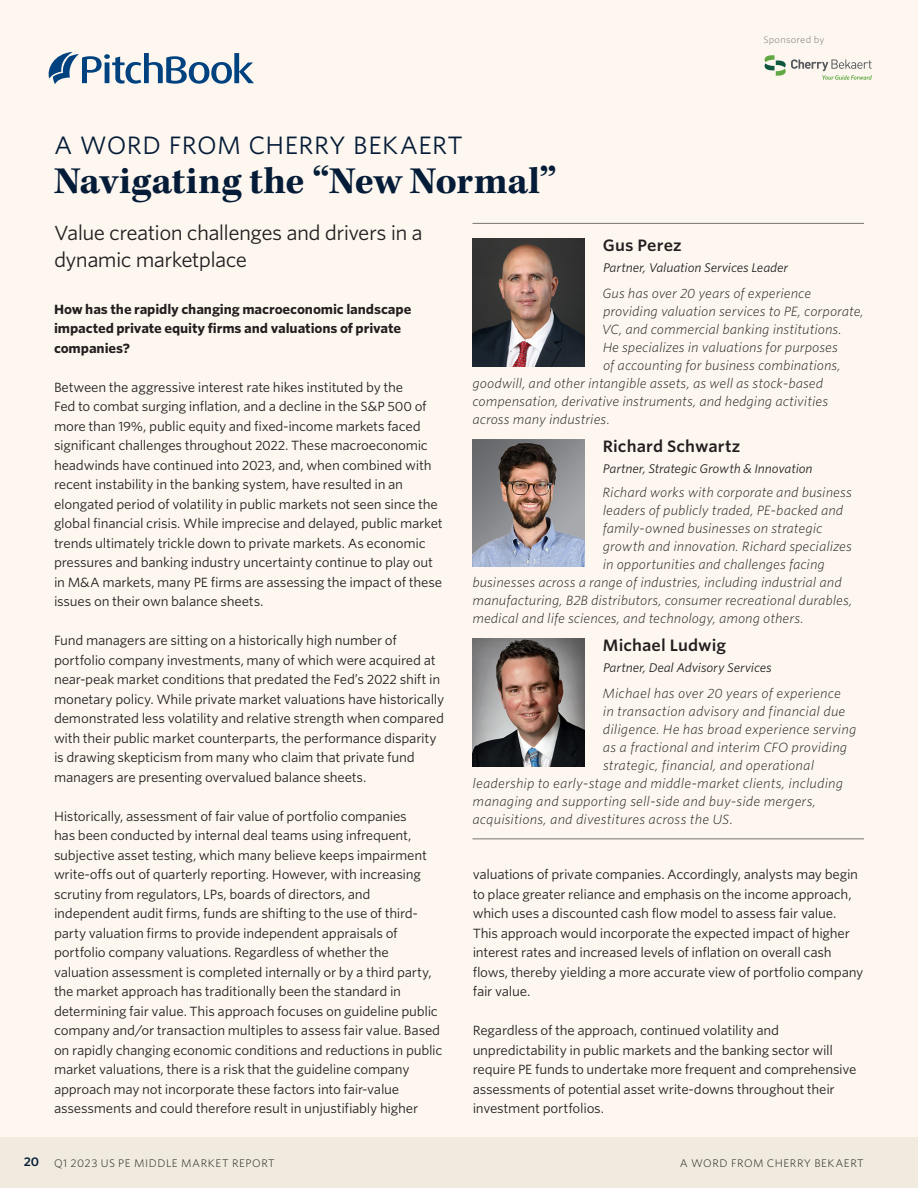
<style>
.page{position:relative;width:918px;height:1188px;background:#fff}
.page>*{position:absolute;margin:0;border:0;box-sizing:border-box;transform-origin:0 0}
.CR_H2_sponsor_Q_A{font:700 39px "Kepler Std";color:#051c38}
.CR_Header_eyebrow_te{font:24px "Whitney S Sm";letter-spacing:.015em;color:#051c38}
.CR_H3{font:19.5px/27px "Whitney S Sm";letter-spacing:-.035em;color:#231f20}
.CR_Chart_table_title{font:600 15.75px "Whitney S Sm";letter-spacing:.005em;color:#231f20}
.CR_Body_copy_-_runt{font:12.75px/19.5px "Whitney S Sm";letter-spacing:-.02em;color:#231f20}
.CR_Sponsor_bio{font:italic 300 12.75px "Whitney S Sm";color:#231f20}
.CR_Body_subsection_h{font:700 12.75px/19.5px "Whitney S Sm";letter-spacing:-.01em;color:#231f20}
.CR_Chart_narrative_t{font:italic 12px "Whitney S Sm";letter-spacing:-.015em;color:#231f20}
.t1{font:300 10.5px "Whitney S Sm";letter-spacing:.045em;color:#231f20}
.t2{font:300 9px "Whitney S Sm";letter-spacing:.025em;color:#78766f}
.s1{font-weight:600;font-size:12px;color:#051c38}
</style>
<div class="page">
<div style="left:0;top:1137px;width:918px;height:51px;background:#f0ebde"></div>
<div style="left:0;top:0;width:918px;height:1137px;background:#fdf7ef"></div>
<svg style="left:49px;top:52px;width:205px;height:32px"></svg>
<svg style="left:765px;top:55px;width:107px;height:25px"></svg>
<hr style="left:472px;top:223px;width:392px;height:1px;background:#78766f">
<hr style="left:472px;top:839px;width:392px;height:1px;background:#78766f">
<img style="left:472px;top:239px;width:113px;height:127px">
<img style="left:472px;top:440px;width:113px;height:126px">
<img style="left:472px;top:638px;width:113px;height:128px">
<p class="t2" style="left:763px;top:34px;width:62px">Sponsored by</p>
<p class="CR_Header_eyebrow_te" style="left:54px;top:129px;width:410px">A WORD FROM CHERRY BEKAERT</p>
<p class="CR_H2_sponsor_Q_A" style="left:54px;top:159px;width:504px">Navigating the “New Normal”</p>
<p class="CR_H3" style="left:54px;top:219px;width:370px">Value creation challenges and drivers in a dynamic marketplace</p>
<p class="CR_Body_subsection_h" style="left:54px;top:299px;width:359px">How has the rapidly changing macroeconomic landscape impacted private equity firms and valuations of private companies?</p>
<p class="CR_Body_copy_-_runt" style="left:54px;top:377px;width:390px">Between the aggressive interest rate hikes instituted by the<br>Fed to combat surging inflation, and a decline in the S&amp;P 500 of more than 19%, public equity and fixed-income markets faced significant challenges throughout 2022. These macroeconomic headwinds have continued into 2023, and, when combined with recent instability in the banking system, have resulted in an elongated period of volatility in public markets not seen since the global financial crisis. While imprecise and delayed, public market trends ultimately trickle down to private markets. As economic pressures and banking industry uncertainty continue to play out in M&amp;A markets, many PE firms are assessing the impact of these issues on their own balance sheets.</p>
<p class="CR_Body_copy_-_runt" style="left:54px;top:631px;width:392px">Fund managers are sitting on a historically high number of portfolio company investments, many of which were acquired at near-peak market conditions that predated the Fed’s 2022 shift in monetary policy. While private market valuations have historically demonstrated less volatility and relative strength when compared with their public market counterparts, the performance disparity is drawing skepticism from many who claim that private fund managers are presenting overvalued balance sheets.</p>
<p class="CR_Body_copy_-_runt" style="left:54px;top:806px;width:390px">Historically, assessment of fair value of portfolio companies<br>has been conducted by internal deal teams using infrequent, subjective asset testing, which many believe keeps impairment write-offs out of quarterly reporting. However, with increasing scrutiny from regulators, LPs, boards of directors, and independent audit firms, funds are shifting to the use of third&shy;party valuation firms to provide independent appraisals of portfolio company valuations. Regardless of whether the valuation assessment is completed internally or by a third party, the market approach has traditionally been the standard in determining fair value. This approach focuses on guideline public company and/or transaction multiples to assess fair value. Based on rapidly changing economic conditions and reductions in public market valuations, there is a risk that the guideline company approach may not incorporate these factors into fair-value assessments and could therefore result in unjustifiably higher</p>
<p class="CR_Chart_table_title" style="left:603px;top:234px;width:80px">Gus Perez</p>
<p class="CR_Chart_narrative_t" style="left:603px;top:259px;width:187px">Partner, Valuation Services Leader</p>
<p class="CR_Sponsor_bio" style="left:603px;top:285px;width:210px">Gus has over 20 years of experience</p>
<p class="CR_Sponsor_bio" style="left:603px;top:303px;width:262px">providing valuation services to PE, corporate,</p>
<p class="CR_Sponsor_bio" style="left:602px;top:321px;width:242px">VC, and commercial banking institutions.</p>
<p class="CR_Sponsor_bio" style="left:603px;top:339px;width:237px">He specializes in valuations for purposes</p>
<p class="CR_Sponsor_bio" style="left:603px;top:357px;width:239px">of accounting for business combinations,</p>
<p class="CR_Sponsor_bio" style="left:473px;top:375px;width:352px">goodwill, and other intangible assets, as well as stock-based</p>
<p class="CR_Sponsor_bio" style="left:472px;top:393px;width:357px">compensation, derivative instruments, and hedging activities</p>
<p class="CR_Sponsor_bio" style="left:472px;top:411px;width:139px">across many industries.</p>
<p class="CR_Chart_table_title" style="left:603px;top:435px;width:139px">Richard Schwartz</p>
<p class="CR_Chart_narrative_t" style="left:603px;top:460px;width:211px">Partner, Strategic Growth &amp; Innovation</p>
<p class="CR_Sponsor_bio" style="left:603px;top:484px;width:251px">Richard works with corporate and business</p>
<p class="CR_Sponsor_bio" style="left:603px;top:502px;width:242px">leaders of publicly traded, PE-backed and</p>
<p class="CR_Sponsor_bio" style="left:603px;top:520px;width:221px">family-owned businesses on strategic</p>
<p class="CR_Sponsor_bio" style="left:603px;top:538px;width:251px">growth and innovation. Richard specializes</p>
<p class="CR_Sponsor_bio" style="left:603px;top:556px;width:224px">in opportunities and challenges facing</p>
<p class="CR_Sponsor_bio" style="left:472px;top:574px;width:371px">businesses across a range of industries, including industrial and</p>
<p class="CR_Sponsor_bio" style="left:472px;top:592px;width:381px">manufacturing, B2B distributors, consumer recreational durables,</p>
<p class="CR_Sponsor_bio" style="left:472px;top:610px;width:333px">medical and life sciences, and technology, among others.</p>
<p class="CR_Chart_table_title" style="left:603px;top:634px;width:125px">Michael Ludwig</p>
<p class="CR_Chart_narrative_t" style="left:603px;top:659px;width:170px">Partner, Deal Advisory Services</p>
<p class="CR_Sponsor_bio" style="left:603px;top:684px;width:240px">Michael has over 20 years of experience</p>
<p class="CR_Sponsor_bio" style="left:603px;top:702px;width:244px">in transaction advisory and financial due</p>
<p class="CR_Sponsor_bio" style="left:603px;top:720px;width:255px">diligence. He has broad experience serving</p>
<p class="CR_Sponsor_bio" style="left:603px;top:738px;width:246px">as a fractional and interim CFO providing</p>
<p class="CR_Sponsor_bio" style="left:603px;top:756px;width:213px">strategic, financial, and operational</p>
<p class="CR_Sponsor_bio" style="left:473px;top:774px;width:372px">leadership to early-stage and middle-market clients, including</p>
<p class="CR_Sponsor_bio" style="left:473px;top:792px;width:345px">managing and supporting sell-side and buy-side mergers,</p>
<p class="CR_Sponsor_bio" style="left:472px;top:810px;width:262px">acquisitions, and divestitures across the US.</p>
<p class="CR_Body_copy_-_runt" style="left:473px;top:865px;width:392px">valuations of private companies. Accordingly, analysts may begin to place greater reliance and emphasis on the income approach, which uses a discounted cash flow model to assess fair value.<br>This approach would incorporate the expected impact of higher interest rates and increased levels of inflation on overall cash flows, thereby yielding a more accurate view of portfolio company fair value.</p>
<p class="CR_Body_copy_-_runt" style="left:473px;top:1021px;width:385px">Regardless of the approach, continued volatility and unpredictability in public markets and the banking sector will require PE funds to undertake more frequent and comprehensive assessments of potential asset write-downs throughout their investment portfolios.</p>
<p class="t1" style="left:24px;top:1156px;width:253px"><span class="s1">20</span> Q1 2023 US PE MIDDLE MARKET REPORT</p>
<p class="t1" style="left:680px;top:1156px;width:186px">A WORD FROM CHERRY BEKAERT</p>
</div>
